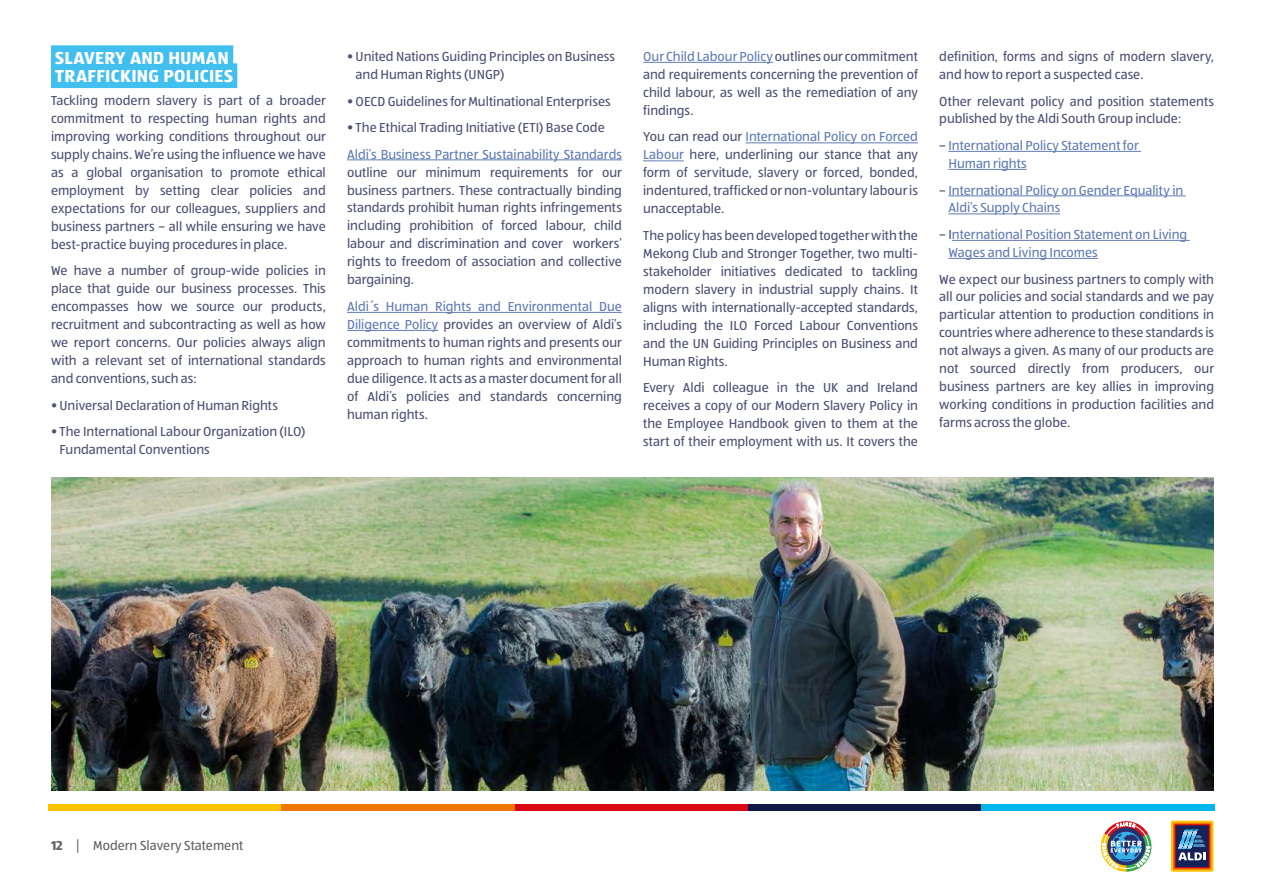
<style>
.page{position:relative;width:1263px;height:893px;background:#fff}
.page>*{position:absolute;margin:0;border:0;box-sizing:border-box;transform-origin:0 0}
.t1{font:18px/18px "ALDISUED Bold";letter-spacing:.015em;color:#fff}
.t2{font:13.5px/18px "ALDISUED Regular";color:#4d5174;text-align:justify}
.t3{font:13.5px/18px "ALDISUED Regular";color:#607cb4}
.t4{font:13.5px "ALDISUED Regular";color:#646363}
.s1{color:#607cb4}
.s2{color:#4d5174}
.s3{font-family:"ALDISUED Bold"}
</style>
<div class="page">
<svg style="left:1171px;top:821px;width:42px;height:51px"></svg>
<div style="left:1173px;top:823px;width:38px;height:47px;background:#e85805"></div>
<div style="left:1174px;top:824px;width:36px;height:44px;background:#9d1027"></div>
<div style="left:1176px;top:825px;width:33px;height:42px;background:#162259"></div>
<svg style="left:1178px;top:829px;width:28px;height:31px"></svg>
<div style="left:49px;top:804px;width:233px;height:6px;background:#fdc300"></div>
<div style="left:282px;top:804px;width:233px;height:6px;background:#ef7701"></div>
<div style="left:515px;top:804px;width:233px;height:6px;background:#da0812"></div>
<div style="left:748px;top:804px;width:233px;height:6px;background:#111746"></div>
<div style="left:981px;top:804px;width:233px;height:6px;background:#00b6ed"></div>
<svg style="left:1101px;top:821px;width:50px;height:51px"></svg>
<div style="left:51px;top:45px;width:182px;height:25px;background:#41c0f0"></div>
<div style="left:51px;top:63px;width:186px;height:25px;background:#41c0f0"></div>
<hr style="left:347px;top:160px;width:275px;height:1px;background:#607cb4">
<hr style="left:347px;top:312px;width:275px;height:1px;background:#607cb4">
<hr style="left:347px;top:330px;width:91px;height:1px;background:#607cb4">
<hr style="left:643px;top:62px;width:130px;height:1px;background:#607cb4">
<hr style="left:746px;top:143px;width:172px;height:1px;background:#607cb4">
<hr style="left:643px;top:161px;width:41px;height:1px;background:#607cb4">
<hr style="left:948px;top:151px;width:193px;height:1px;background:#607cb4">
<hr style="left:948px;top:169px;width:79px;height:1px;background:#607cb4">
<hr style="left:948px;top:196px;width:238px;height:1px;background:#607cb4">
<hr style="left:948px;top:214px;width:112px;height:1px;background:#607cb4">
<hr style="left:952px;top:240px;width:238px;height:1px;background:#607cb4">
<hr style="left:948px;top:258px;width:150px;height:1px;background:#607cb4">
<img style="left:51px;top:477px;width:1162px;height:314px">
<h1 class="t1" style="left:55px;top:49px;width:179px">SLAVERY AND HUMAN<br>TRAFFICKING POLICIES</h1>
<p class="t2" style="left:51px;top:91px;width:276px">Tackling modern slavery is part of a broader commitment to respecting human rights and improving working conditions throughout our supply chains. We’re using the influence we have as a global organisation to promote ethical employment by setting clear policies and expectations for our colleagues, suppliers and business partners – all while ensuring we have best-practice buying procedures in place.</p>
<p class="t2" style="left:51px;top:261px;width:276px">We have a number of group-wide policies in place that guide our business processes. This encompasses how we source our products, recruitment and subcontracting as well as how we report concerns. Our policies always align with a relevant set of international standards and conventions, such as:</p>
<p class="t2" style="left:51px;top:396px;width:228px">• Universal Declaration of Human Rights</p>
<p class="t2" style="left:60px;top:422px;width:247px;text-indent:-9px">• The International Labour Organization (ILO)<br>Fundamental Conventions</p>
<p class="t2" style="left:356px;top:47px;width:261px;text-indent:-9px">• United Nations Guiding Principles on Business and Human Rights (UNGP)</p>
<p class="t2" style="left:347px;top:92px;width:265px">• OECD Guidelines for Multinational Enterprises</p>
<p class="t2" style="left:347px;top:118px;width:259px">• The Ethical Trading Initiative (ETI) Base Code</p>
<p class="t3" style="left:347px;top:145px;width:276px">Aldi’s Business Partner Sustainability Standards</p>
<p class="t2" style="left:347px;top:163px;width:276px">outline our minimum requirements for our business partners. These contractually binding standards prohibit human rights infringements including prohibition of forced labour, child labour and discrimination and cover workers’ rights to freedom of association and collective bargaining.</p>
<p class="t2" style="left:347px;top:297px;width:276px"><span class="s1">Aldi´s Human Rights and Environmental Due Diligence Policy</span> provides an overview of Aldi’s commitments to human rights and presents our approach to human rights and environmental due diligence. It acts as a master document for all of Aldi’s policies and standards concerning human rights.</p>
<p class="t2" style="left:643px;top:47px;width:276px"><span class="s1">Our Child Labour Policy</span> outlines our commitment and requirements concerning the prevention of child labour, as well as the remediation of any findings.</p>
<p class="t2" style="left:643px;top:128px;width:276px">You can read our <span class="s1">International Policy on Forced Labour</span> here, underlining our stance that any form of servitude, slavery or forced, bonded, indentured, trafficked or non-voluntary labour is unacceptable.</p>
<p class="t2" style="left:643px;top:226px;width:276px">The policy has been developed together with the Mekong Club and Stronger Together, two multi&shy;stakeholder initiatives dedicated to tackling modern slavery in industrial supply chains. It aligns with internationally-accepted standards, including the ILO Forced Labour Conventions and the UN Guiding Principles on Business and Human Rights.</p>
<p class="t2" style="left:643px;top:379px;width:276px">Every Aldi colleague in the UK and Ireland receives a copy of our Modern Slavery Policy in the Employee Handbook given to them at the start of their employment with us. It covers the</p>
<p class="t2" style="left:939px;top:47px;width:276px">definition, forms and signs of modern slavery, and how to report a suspected case.</p>
<p class="t2" style="left:939px;top:92px;width:276px">Other relevant policy and position statements published by the Aldi South Group include:</p>
<p class="t3" style="left:948px;top:136px;width:192px;text-indent:-9px"><span class="s2">–</span> International Policy Statement for<br>Human rights</p>
<p class="t3" style="left:948px;top:181px;width:236px;text-indent:-9px"><span class="s2">–</span> International Policy on Gender Equality in<br>Aldi’s Supply Chains</p>
<p class="t3" style="left:948px;top:225px;width:240px;text-indent:-9px"><span class="s2">– I</span>nternational Position Statement on Living<br>Wages and Living Incomes</p>
<p class="t2" style="left:939px;top:270px;width:276px">We expect our business partners to comply with all our policies and social standards and we pay particular attention to production conditions in countries where adherence to these standards is not always a given. As many of our products are not sourced directly from producers, our business partners are key allies in improving working conditions in production facilities and farms across the globe.</p>
<p class="t4" style="left:51px;top:838px;width:194px"><span class="s3">12</span> | Modern Slavery Statement</p>
</div>
